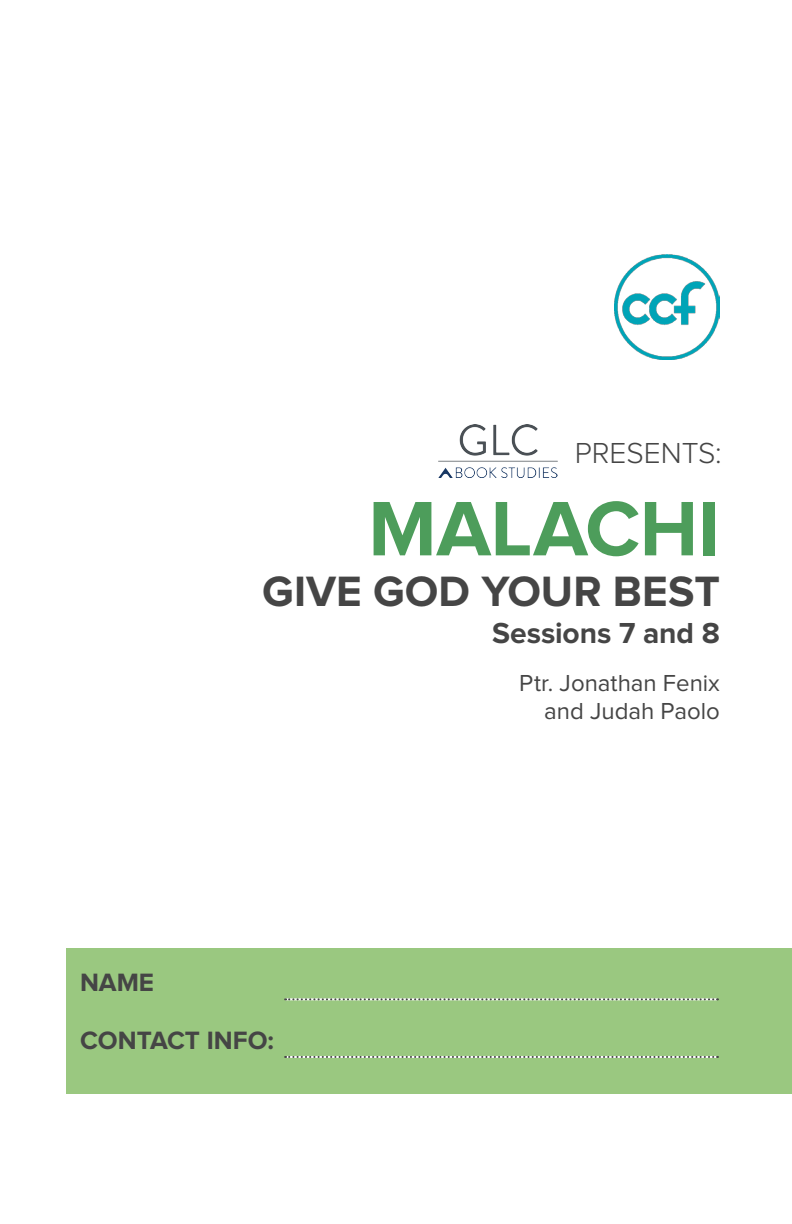
<style>
.page{position:relative;width:792px;height:1224px;background:#fff}
.page>*{position:absolute;margin:0;border:0;box-sizing:border-box;transform-origin:0 0}
.t1{font:700 80px "Proxima Nova";letter-spacing:-.005em;color:#4d9d5b}
.t2{font:700 44px "Proxima Nova";color:#454545}
.t3{font:700 30px "Proxima Nova";letter-spacing:-.005em;color:#454545}
.t4{font:300 30px "Proxima Nova";color:#454545}
.t5{font:700 26px "Proxima Nova";color:#454545}
.t6{font:24px "Proxima Nova";color:#454545}
</style>
<div class="page">
<div style="left:66px;top:948px;width:726px;height:146px;background:#9ac880"></div>
<svg style="left:285px;top:998px;width:433px;height:2px"></svg>
<svg style="left:285px;top:1056px;width:433px;height:2px"></svg>
<img style="left:615px;top:255px;width:105px;height:105px">
<img style="left:438px;top:425px;width:120px;height:52px">
<p class="t4" style="left:575px;top:439px;width:148px">PRESENTS:</p>
<p class="t1" style="left:368px;top:492px;width:353px">MALACHI</p>
<p class="t2" style="left:262px;top:571px;width:459px">GIVE GOD YOUR BEST</p>
<p class="t3" style="left:492px;top:619px;width:229px">Sessions 7 and 8</p>
<p class="t6" style="left:519px;top:672px;width:202px">Ptr. Jonathan Fenix</p>
<p class="t6" style="left:544px;top:700px;width:177px">and Judah Paolo</p>
<p class="t5" style="left:80px;top:971px;width:76px">NAME</p>
<p class="t5" style="left:80px;top:1028px;width:195px">CONTACT INFO:</p>
</div>
